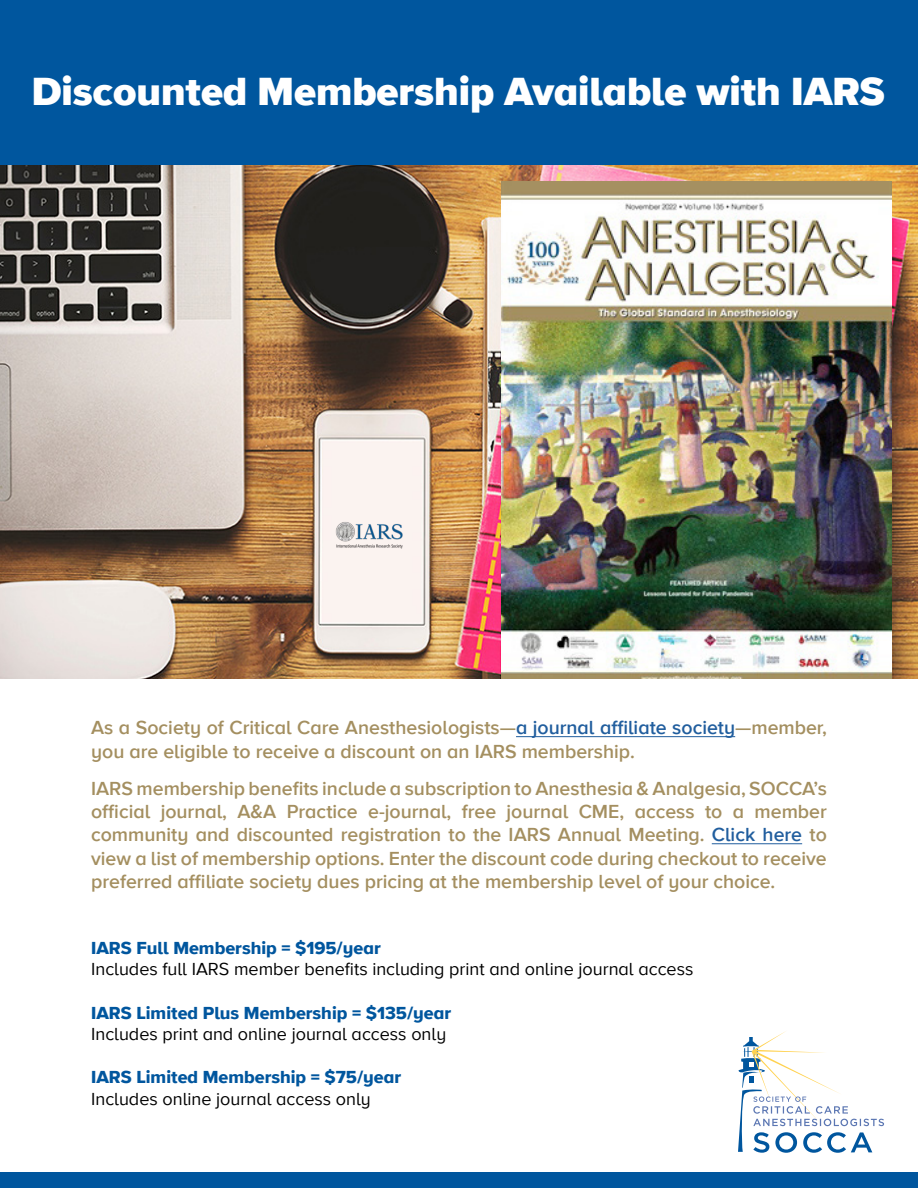
<style>
.page{position:relative;width:918px;height:1188px;background:#fff}
.page>*{position:absolute;margin:0;border:0;box-sizing:border-box;transform-origin:0 0}
.t1{font:900 40.5px "Proxima Nova A";color:#fff}
.t2{font:600 19.5px/23.4px "Proxima Nova A";color:#a48f60}
.t3{font:18px "Proxima Nova A";color:#000}
.t4{font:18px "Proxima Nova A Extrabld";color:#00569e}
.s1{color:#215e9e}
</style>
<div class="page">
<hr style="left:516px;top:736px;width:219px;height:1px;background:#215e9e">
<hr style="left:712px;top:844px;width:90px;height:1px;background:#215e9e">
<img style="left:0;top:165px;width:918px;height:513px">
<img style="left:502px;top:182px;width:389px;height:496px">
<div style="left:0;top:0;width:918px;height:165px;background:#00569e"></div>
<div style="left:0;top:1173px;width:918px;height:15px;background:#00569e"></div>
<img style="left:335px;top:521px;width:70px;height:29px">
<svg style="left:738px;top:1031px;width:146px;height:122px"></svg>
<p class="t1" style="left:32px;top:61px;width:854px">Discounted Membership Available with IARS</p>
<p class="t2" style="left:91px;top:715px;width:737px">As a Society of Critical Care Anesthesiologists—<span class="s1">a journal affiliate society</span>—member, you are eligible to receive a discount on an IARS membership.</p>
<p class="t2" style="left:91px;top:776px;width:737px;text-align:justify">IARS membership benefits include a subscription to Anesthesia &amp; Analgesia, SOCCA’s official journal, A&amp;A Practice e-journal, free journal CME, access to a member community and discounted registration to the IARS Annual Meeting. <span class="s1">Click here</span> to view a list of membership options. Enter the discount code during checkout to receive preferred affiliate society dues pricing at the membership level of your choice.</p>
<p class="t4" style="left:91px;top:934px;width:291px">IARS Full Membership = $195/year</p>
<p class="t3" style="left:91px;top:956px;width:604px">Includes full IARS member benefits including print and online journal access</p>
<p class="t4" style="left:91px;top:999px;width:362px">IARS Limited Plus Membership = $135/year</p>
<p class="t3" style="left:91px;top:1021px;width:357px">Includes print and online journal access only</p>
<p class="t4" style="left:91px;top:1064px;width:312px">IARS Limited Membership = $75/year</p>
<p class="t3" style="left:91px;top:1086px;width:281px">Includes online journal access only</p>
</div>
